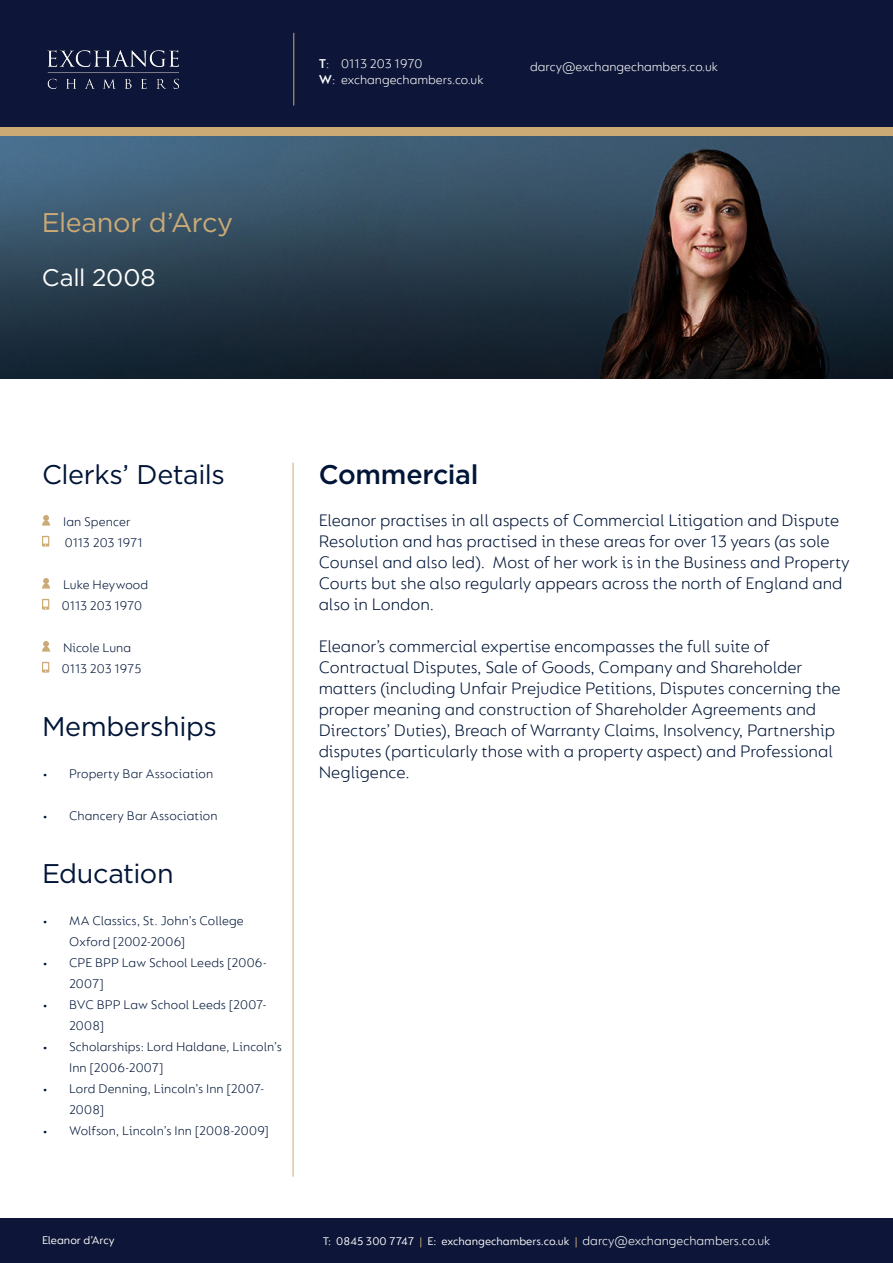
<style>
.page{position:relative;width:893px;height:1263px;background:#fff}
.page>*{position:absolute;margin:0;border:0;box-sizing:border-box;transform-origin:0 0}
.t1{font:27px "Gotham";letter-spacing:-.015em;color:#001537}
.t2{font:27px "Gotham";letter-spacing:-.015em;color:#cbaa76}
.t3{font:500 27px "Gotham";letter-spacing:-.01em;color:#001537}
.t4{font:24px "Gotham";letter-spacing:-.005em;color:#fff}
.t5{font:300 18px/21px "FS Lucas";color:#001537}
.t6{font:300 13.5px/21px "FS Lucas";letter-spacing:.005em;color:#001537}
.t7{font:300 13.5px/16.2px "FS Lucas";color:#fff}
.t8{font:12px "FS Lucas";color:#fff}
.s1{font-weight:600}
.s2{color:#cbaa76}
</style>
<div class="page">
<div style="left:0;top:64px;width:893px;height:72px;background:#cbaa76"></div>
<div style="left:0;top:0;width:893px;height:127px;background:#0d1638"></div>
<div style="left:0;top:1219px;width:893px;height:44px;background:#0d1638"></div>
<img style="left:47px;top:50px;width:132px;height:39px">
<hr style="left:293px;top:33px;width:1px;height:73px;background:#cbaa76">
<hr style="left:293px;top:463px;width:1px;height:714px;background:#cbaa76">
<img style="left:0;top:136px;width:893px;height:242px">
<svg style="left:42px;top:536px;width:7px;height:11px"></svg>
<svg style="left:42px;top:599px;width:7px;height:11px"></svg>
<svg style="left:42px;top:662px;width:7px;height:11px"></svg>
<svg style="left:42px;top:515px;width:8px;height:11px"></svg>
<svg style="left:42px;top:578px;width:8px;height:11px"></svg>
<svg style="left:42px;top:641px;width:8px;height:11px"></svg>
<p class="t2" style="left:42px;top:205px;width:193px">Eleanor d’Arcy</p>
<p class="t4" style="left:42px;top:262px;width:115px">Call 2008</p>
<p class="t7" style="left:319px;top:55px;width:166px"><span class="s1">T</span>: 0113 203 1970<br><span class="s1">W</span>: exchangechambers.co.uk</p>
<p class="t7" style="left:530px;top:58px;width:189px">darcy@exchangechambers.co.uk</p>
<p class="t1" style="left:42px;top:457px;width:184px">Clerks’ Details</p>
<p class="t6" style="left:63px;top:510px;width:69px">Ian Spencer</p>
<p class="t6" style="left:65px;top:531px;width:80px">0113 203 1971</p>
<p class="t6" style="left:63px;top:573px;width:87px">Luke Heywood</p>
<p class="t6" style="left:62px;top:594px;width:82px">0113 203 1970</p>
<p class="t6" style="left:63px;top:636px;width:70px">Nicole Luna</p>
<p class="t6" style="left:62px;top:657px;width:81px">0113 203 1975</p>
<p class="t1" style="left:42px;top:709px;width:176px">Memberships</p>
<p class="t6" style="left:42px;top:762px;width:173px">• Property Bar Association</p>
<p class="t6" style="left:42px;top:804px;width:177px">• Chancery Bar Association</p>
<p class="t1" style="left:42px;top:856px;width:133px">Education</p>
<p class="t6" style="left:69px;top:909px;width:176px;text-indent:-27px">• MA Classics, St. John’s College<br>Oxford [2002-2006]</p>
<p class="t6" style="left:69px;top:951px;width:199px;text-indent:-27px">• CPE BPP Law School Leeds [2006-<br>2007]</p>
<p class="t6" style="left:69px;top:993px;width:199px;text-indent:-27px">• BVC BPP Law School Leeds [2007-<br>2008]</p>
<p class="t6" style="left:69px;top:1035px;width:214px;text-indent:-27px">• Scholarships: Lord Haldane, Lincoln’s<br>Inn [2006-2007]</p>
<p class="t6" style="left:69px;top:1077px;width:197px;text-indent:-27px">• Lord Denning, Lincoln’s Inn [2007-<br>2008]</p>
<p class="t6" style="left:42px;top:1119px;width:229px">• Wolfson, Lincoln’s Inn [2008-2009]</p>
<p class="t3" style="left:319px;top:456px;width:161px">Commercial</p>
<p class="t5" style="left:319px;top:509px;width:532px">Eleanor practises in all aspects of Commercial Litigation and Dispute Resolution and has practised in these areas for over 13 years (as sole Counsel and also led). Most of her work is in the Business and Property Courts but she also regularly appears across the north of England and also in London.</p>
<p class="t5" style="left:319px;top:635px;width:523px">Eleanor’s commercial expertise encompasses the full suite of Contractual Disputes, Sale of Goods, Company and Shareholder matters (including Unfair Prejudice Petitions, Disputes concerning the proper meaning and construction of Shareholder Agreements and Directors’ Duties), Breach of Warranty Claims, Insolvency, Partnership disputes (particularly those with a property aspect) and Professional Negligence.</p>
<p class="t7" style="left:583px;top:1233px;width:189px">darcy@exchangechambers.co.uk</p>
<p class="t8" style="left:42px;top:1233px;width:74px">Eleanor d’Arcy</p>
<p class="t8" style="left:323px;top:1235px;width:256px">T: 0845 300 7747 <span class="s2">|</span> E: exchangechambers.co.uk <span class="s2">|</span></p>
</div>
